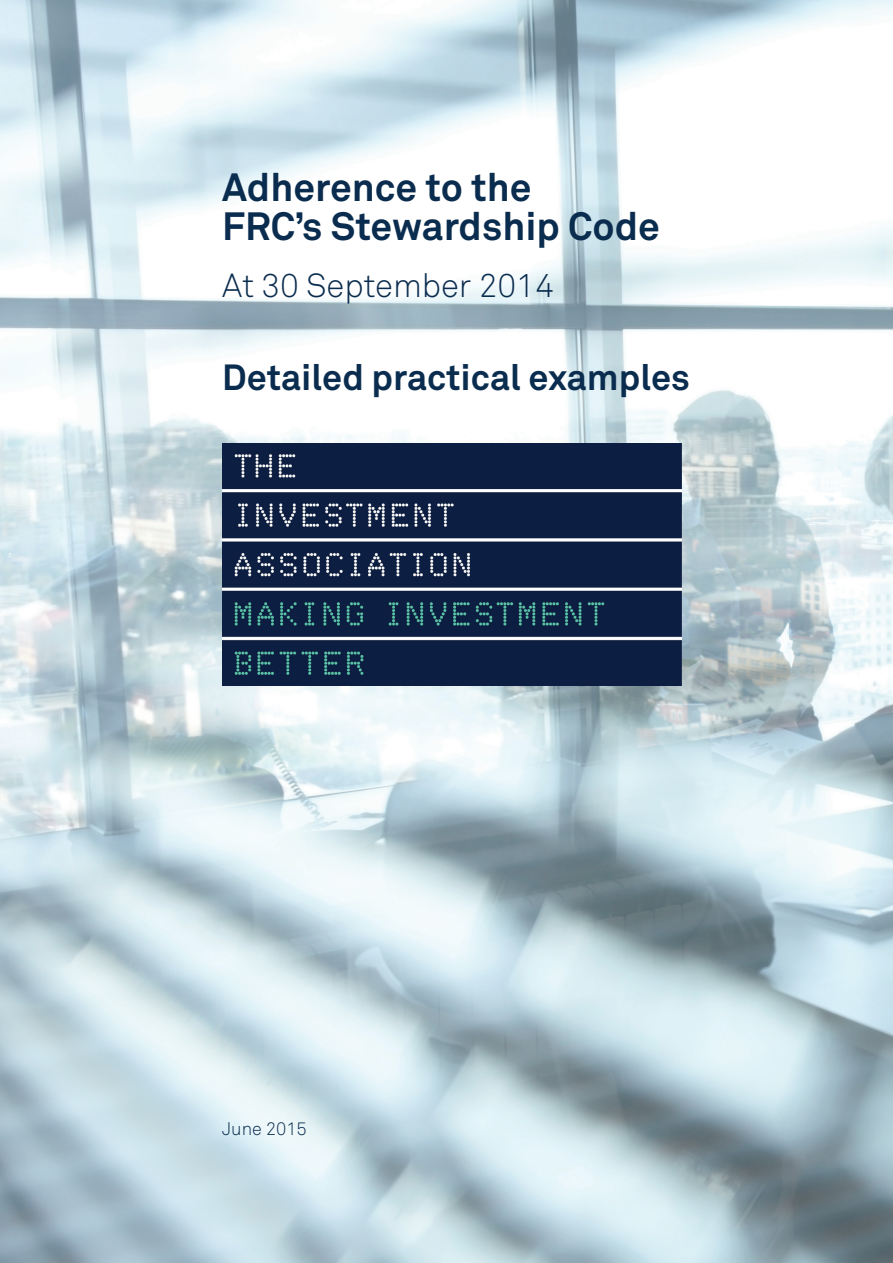
<style>
.page{position:relative;width:893px;height:1263px;background:#fff}
.page>*{position:absolute;margin:0;border:0;box-sizing:border-box;transform-origin:0 0}
.t1{font:700 39px/39px "Akkurat Std";color:#0a2c4e}
.t2{font:700 36px "Akkurat Std";color:#0a2c4e}
.t3{font:300 33px "Akkurat Std";color:#0a2c4e}
.t4{font:300 18px "Akkurat Std";color:#0a2c4e}
</style>
<div class="page">
<img style="left:0;top:0;width:893px;height:1263px">
<img style="left:222px;top:443px;width:459px;height:243px">
<p class="t1" style="left:222px;top:167px;width:439px">Adherence to the<br>FRC’s Stewardship Code</p>
<p class="t3" style="left:222px;top:265px;width:333px">At 30 September 2014</p>
<p class="t2" style="left:222px;top:355px;width:469px">Detailed practical examples</p>
<p class="t4" style="left:222px;top:1118px;width:86px">June 2015</p>
</div>
